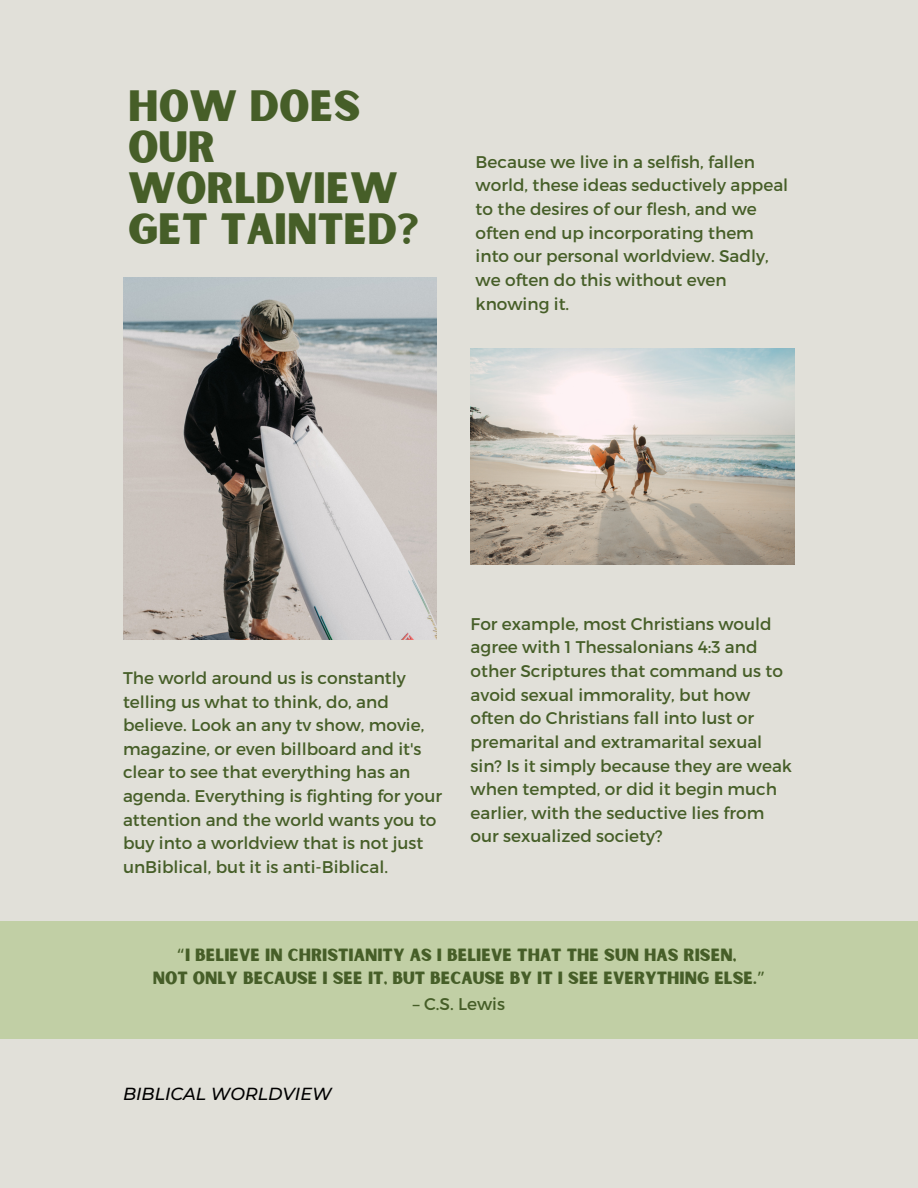
<style>
.page{position:relative;width:918px;height:1188px;background:#e1e0d9}
.page>*{position:absolute;margin:0;border:0;box-sizing:border-box;transform-origin:0 0}
.t1{font:41.85px/41px "Sunborn Sans One";color:#465e28}
.t2{font:italic 500 17.4px "Montserrat";color:#000}
.t3{font:16.95px/23.7px "Montserrat";color:#465e28}
.t4{font:16.95px "Sunborn Sans One";color:#465e28}
.s1{font-family:"Noto Sans Gurmukhi"}
</style>
<div class="page">
<img style="left:123px;top:278px;width:314px;height:362px">
<div style="left:0;top:922px;width:918px;height:117px;background:#c1cfa5"></div>
<img style="left:471px;top:349px;width:324px;height:216px">
<p class="t1" style="left:128px;top:88px;width:292px">HOW DOES<br>OUR<br>WORLDVIEW<br>GET TAINTED?</p>
<p class="t3" style="left:476px;top:149px;width:314px">Because we live in a selfish, fallen world, these ideas seductively appeal to the desires of our flesh, and we often end up incorporating them into our personal worldview. Sadly, we often do this without even knowing it.</p>
<p class="t3" style="left:123px;top:665px;width:321px">The world around us is constantly telling us what to think, do, and believe. Look an any tv show, movie, magazine, or even billboard and it's clear to see that everything has an agenda. Everything is fighting for your attention and the world wants you to buy into a worldview that is not just unBiblical, but it is anti-Biblical.</p>
<p class="t3" style="left:471px;top:611px;width:323px">For example, most Christians would agree with 1 Thessalonians 4:3 and other Scriptures that command us to avoid sexual immorality, but how often do Christians fall into lust or premarital and extramarital sexual sin? Is it simply because they are weak when tempted, or did it begin much earlier, with the seductive lies from our sexualized society?</p>
<p class="t4" style="left:177px;top:944px;width:561px"><span class="s1">“</span>I BELIEVE IN CHRISTIANITY AS I BELIEVE THAT THE SUN HAS RISEN,</p>
<p class="t4" style="left:153px;top:967px;width:614px">NOT ONLY BECAUSE I SEE IT, BUT BECAUSE BY IT I SEE EVERYTHING ELSE.<span class="s1">”</span></p>
<p class="t3" style="left:413px;top:991px;width:94px">– C.S. Lewis</p>
<p class="t2" style="left:123px;top:1083px;width:210px">BIBLICAL WORLDVIEW</p>
</div>
